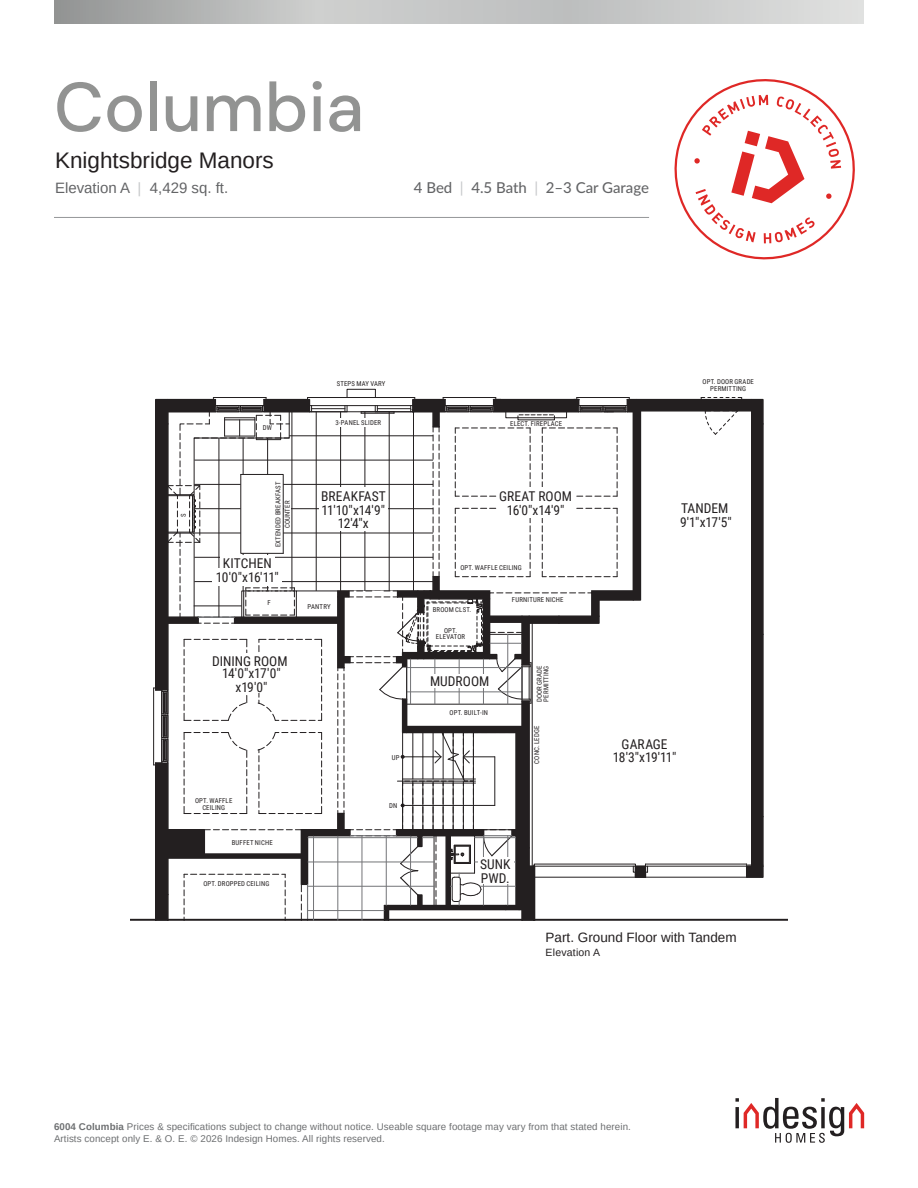
<style>
.page{position:relative;width:918px;height:1188px;background:#fff}
.page>*{position:absolute;margin:0;border:0;box-sizing:border-box;transform-origin:0 0}
.t1{font:500 69px "DM Sans";color:#929392}
.t2{font:22.5px "Arimo";color:#231f20}
.t3{font:500 15px "Lato";color:#636466}
.t4{font:15px "Arimo";color:#636466}
.t5{font:13.5px/13.5px "Roboto Condensed";color:#231f20;text-align:center}
.t6{font:13.5px "Arimo";color:#231f20}
.t7{font:10.5px "Arimo";letter-spacing:.02em;color:#231f20}
.t8{font:9.75px/12px "Arimo";letter-spacing:.01em;color:#6d6f71}
.t9{font:6.75px/6.8px "Roboto Condensed";letter-spacing:.025em;color:#231f20;text-align:center}
.s1{color:#c7c9cb}
.s2{font-weight:700}
</style>
<div class="page">
<svg style="left:735px;top:1098px;width:129px;height:45px"></svg>
<svg style="left:54px;top:0;width:810px;height:24px;background:#c1c3c2"></svg>
<hr style="left:54px;top:217px;width:595px;height:1px;background:#949698">
<hr style="left:645px;top:877px;width:102px;height:1px;background:#231f20">
<hr style="left:762px;top:817px;width:2px;height:49px;background:#231f20">
<hr style="left:153px;top:688px;width:1px;height:77px;background:#231f20">
<hr style="left:443px;top:397px;width:53px;height:1px;background:#231f20">
<hr style="left:577px;top:397px;width:52px;height:1px;background:#231f20">
<hr style="left:213px;top:397px;width:53px;height:1px;background:#231f20">
<hr style="left:308px;top:397px;width:107px;height:1px;background:#231f20">
<hr style="left:762px;top:634px;width:2px;height:183px;background:#231f20">
<hr style="left:762px;top:424px;width:2px;height:210px;background:#231f20">
<svg style="left:750px;top:398px;width:14px;height:27px"></svg>
<hr style="left:637px;top:399px;width:115px;height:1px;background:#231f20">
<svg style="left:745px;top:864px;width:19px;height:14px"></svg>
<hr style="left:131px;top:919px;width:656px;height:2px;background:#231f20">
<svg style="left:701px;top:397px;width:41px;height:2px"></svg>
<div style="left:347px;top:389px;width:29px;height:9px;border:1px solid #231f20"></div>
<svg style="left:648px;top:400px;width:115px;height:477px"></svg>
<svg style="left:154px;top:398px;width:494px;height:523px"></svg>
<hr style="left:439px;top:591px;width:51px;height:2px;background:#231f20">
<hr style="left:592px;top:591px;width:41px;height:2px;background:#231f20">
<div style="left:207px;top:654px;width:87px;height:39px;background:#fff"></div>
<div style="left:478px;top:857px;width:36px;height:27px;background:#fff"></div>
<div style="left:427px;top:674px;width:65px;height:13px;background:#fff"></div>
<div style="left:497px;top:487px;width:78px;height:31px;background:#fff"></div>
<div style="left:333px;top:418px;width:51px;height:9px;background:#fff"></div>
<div style="left:319px;top:487px;width:69px;height:32px;background:#fff"></div>
<div style="left:338px;top:516px;width:35px;height:15px;background:#fff"></div>
<div style="left:221px;top:555px;width:54px;height:16px;background:#fff"></div>
<div style="left:212px;top:568px;width:70px;height:18px;background:#fff"></div>
<div style="left:284px;top:498px;width:7px;height:31px;background:#fff"></div>
<svg style="left:674px;top:79px;width:181px;height:181px"></svg>
<p class="t1" style="left:54px;top:64px;width:312px">Columbia</p>
<h2 class="t2" style="left:55px;top:146px;width:220px">Knightsbridge Manors</h2>
<p class="t4" style="left:55px;top:178px;width:175px">Elevation A <span class="s1">|</span> 4,429 sq. ft.</p>
<p class="t3" style="left:414px;top:177px;width:237px">4 Bed <span class="s1">|</span> 4.5 Bath <span class="s1">|</span> 2–3 Car Garage</p>
<p class="t9" style="left:263px;top:424px;width:11px">DW</p>
<p class="t9" style="left:337px;top:380px;width:50px">STEPS MAY VARY</p>
<p class="t9" style="left:335px;top:419px;width:47px">3-PANEL SLIDER</p>
<p class="t9" style="left:510px;top:420px;width:54px">ELECT. FIREPLACE</p>
<p class="t9" style="left:703px;top:378px;width:53px">OPT. DOOR GRADE<br>PERMITTING</p>
<p class="t9" style="left:180px;top:517px;width:5px;rotate:-90deg">S</p>
<p class="t9" style="left:273px;top:547px;width:67px;line-height:9.4px;rotate:-90deg">EXTENDED BREAKFAST<br>COUNTER</p>
<h3 class="t5" style="left:223px;top:556px;width:51px">KITCHEN</h3>
<h3 class="t5" style="left:216px;top:570px;width:64px">10'0"x16'11"</h3>
<p class="t9" style="left:267px;top:599px;width:5px">F</p>
<h3 class="t5" style="left:212px;top:654px;width:77px">DINING ROOM</h3>
<h3 class="t5" style="left:222px;top:666px;width:60px">14'0"x17'0" x19'0"</h3>
<p class="t9" style="left:195px;top:797px;width:39px">OPT. WAFFLE<br>CEILING</p>
<p class="t9" style="left:232px;top:839px;width:43px">BUFFET NICHE</p>
<p class="t9" style="left:203px;top:880px;width:67px">OPT. DROPPED CEILING</p>
<h3 class="t5" style="left:321px;top:489px;width:66px">BREAKFAST</h3>
<h3 class="t5" style="left:499px;top:489px;width:75px">GREAT ROOM</h3>
<h3 class="t5" style="left:322px;top:503px;width:65px">11'10"x14'9"<br>12'4"x</h3>
<p class="t9" style="left:308px;top:603px;width:25px">PANTRY</p>
<p class="t9" style="left:392px;top:754px;width:9px">UP</p>
<p class="t9" style="left:389px;top:802px;width:10px">DN</p>
<h3 class="t5" style="left:507px;top:503px;width:59px">16'0"x14'9"</h3>
<p class="t9" style="left:460px;top:564px;width:63px">OPT. WAFFLE CEILING</p>
<p class="t9" style="left:512px;top:596px;width:53px">FURNITURE NICHE</p>
<p class="t9" style="left:433px;top:606px;width:40px">BROOM CLST.</p>
<p class="t9" style="left:436px;top:627px;width:31px">OPT.<br>ELEVATOR</p>
<h3 class="t5" style="left:430px;top:674px;width:61px">MUDROOM</h3>
<p class="t9" style="left:450px;top:709px;width:40px">OPT. BUILT-IN</p>
<p class="t9" style="left:536px;top:702px;width:38px;text-align:left;rotate:-90deg">DOOR GRADE<br>PERMITTING</p>
<p class="t9" style="left:533px;top:764px;width:40px;rotate:-90deg">CONC. LEDGE</p>
<h3 class="t5" style="left:480px;top:857px;width:32px;text-align:left">SUNK<br>PWD.</h3>
<h3 class="t5" style="left:681px;top:501px;width:49px">TANDEM</h3>
<h3 class="t5" style="left:680px;top:515px;width:53px">9'1"x17'5"</h3>
<h3 class="t5" style="left:622px;top:737px;width:48px">GARAGE</h3>
<h3 class="t5" style="left:613px;top:750px;width:65px">18'3"x19'11"</h3>
<p class="t6" style="left:546px;top:929px;width:193px">Part. Ground Floor with Tandem</p>
<p class="t7" style="left:546px;top:945px;width:56px">Elevation A</p>
<p class="t8" style="left:54px;top:1120px;width:578px"><span class="s2">6004 Columbia</span> Prices &amp; specifications subject to change without notice. Useable square footage may vary from that stated herein.<br>Artists concept only E. &amp; O. E. © 2026 Indesign Homes. All rights reserved.</p>
<h3 class="t5" style="left:369px;top:1126px;width:69px">UNFINISHED</h3>
</div>
